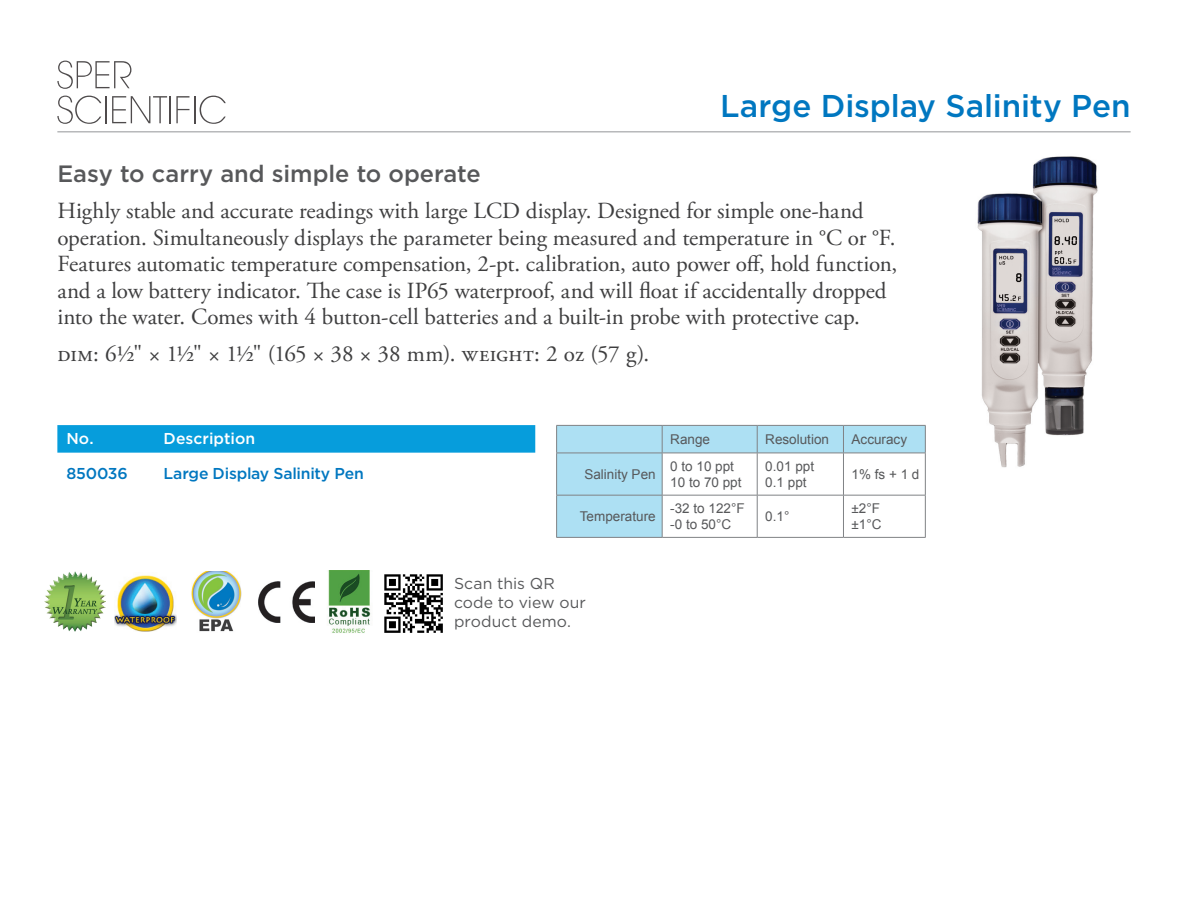
<style>
.page{position:relative;width:1188px;height:918px;background:#fff}
.page>*{position:absolute;margin:0;border:0;box-sizing:border-box;transform-origin:0 0}
.E__Item_Headline_BLU{font:500 31.5px "Gotham";letter-spacing:-.005em;color:#0077c0}
.E__Item_Subhead{font:500 23.7px "Gotham";color:#57585a}
.E__Item_Body_Text{font:23.1px/26.4px "Adobe Garamond Pro";letter-spacing:-.01em;color:#3e3e3f}
.t1{font:15.75px/18.9px "Gotham";letter-spacing:.005em;color:#57585a}
.E__SKU_List_BOLD_BLU{font:500 15.75px "Gotham";letter-spacing:-.015em;color:#0077c0}
.E__SKU_List_BOLD_WHI{font:500 15.75px "Gotham";letter-spacing:.005em;color:#fff}
.t2{font:13.5px "Arial";color:#57585a}
</style>
<div class="page">
<svg style="left:57px;top:61px;width:74px;height:28px"></svg>
<svg style="left:57px;top:96px;width:44px;height:28px"></svg>
<hr style="left:105px;top:96px;width:2px;height:27px;background:#231f20">
<svg style="left:112px;top:96px;width:77px;height:27px"></svg>
<hr style="left:194px;top:96px;width:2px;height:27px;background:#231f20">
<svg style="left:200px;top:96px;width:26px;height:28px"></svg>
<hr style="left:57px;top:132px;width:1074px;height:1px;background:#939598">
<svg style="left:57px;top:425px;width:478px;height:28px"></svg>
<img style="left:977px;top:156px;width:121px;height:312px">
<svg style="left:556px;top:425px;width:370px;height:112px"></svg>
<hr style="left:556px;top:453px;width:106px;height:1px;background:#808285">
<hr style="left:556px;top:453px;width:1px;height:42px;background:#808285">
<hr style="left:662px;top:453px;width:95px;height:1px;background:#808285">
<hr style="left:662px;top:453px;width:1px;height:42px;background:#808285">
<hr style="left:757px;top:453px;width:86px;height:1px;background:#808285">
<hr style="left:757px;top:453px;width:1px;height:42px;background:#808285">
<hr style="left:843px;top:453px;width:83px;height:1px;background:#808285">
<hr style="left:843px;top:453px;width:1px;height:42px;background:#808285">
<hr style="left:925px;top:453px;width:1px;height:42px;background:#808285">
<hr style="left:556px;top:495px;width:106px;height:1px;background:#808285">
<hr style="left:556px;top:495px;width:1px;height:42px;background:#808285">
<hr style="left:662px;top:495px;width:95px;height:1px;background:#808285">
<hr style="left:662px;top:495px;width:1px;height:42px;background:#808285">
<hr style="left:757px;top:495px;width:86px;height:1px;background:#808285">
<hr style="left:757px;top:495px;width:1px;height:42px;background:#808285">
<hr style="left:843px;top:495px;width:83px;height:1px;background:#808285">
<hr style="left:843px;top:495px;width:1px;height:42px;background:#808285">
<hr style="left:925px;top:495px;width:1px;height:42px;background:#808285">
<hr style="left:556px;top:537px;width:106px;height:1px;background:#808285">
<hr style="left:662px;top:537px;width:95px;height:1px;background:#808285">
<hr style="left:757px;top:537px;width:86px;height:1px;background:#808285">
<hr style="left:843px;top:537px;width:83px;height:1px;background:#808285">
<img style="left:114px;top:575px;width:63px;height:57px">
<img style="left:258px;top:582px;width:57px;height:40px">
<img style="left:45px;top:571px;width:60px;height:61px">
<img style="left:384px;top:574px;width:59px;height:59px">
<img style="left:328px;top:570px;width:43px;height:63px">
<img style="left:192px;top:571px;width:50px;height:61px">
<p class="E__Item_Headline_BLU" style="left:720px;top:85px;width:412px">Large Display Salinity Pen</p>
<p class="E__Item_Subhead" style="left:57px;top:158px;width:425px">Easy to carry and simple to operate</p>
<p class="E__Item_Body_Text" style="left:57px;top:199px;width:841px">Highly stable and accurate readings with large LCD display. Designed for simple one-hand operation. Simultaneously displays the parameter being measured and temperature in °C or °F.<br>Features automatic temperature compensation, 2-pt. calibration, auto power off, hold function, and a low battery indicator. The case is IP65 waterproof, and will float if accidentally dropped into the water. Comes with 4 button-cell batteries and a built-in probe with protective cap.</p>
<p class="E__Item_Body_Text" style="left:57px;top:341px;width:594px">dim: 6½" × 1½" × 1½" (165 × 38 × 38 mm). weight: 2 oz (57 g).</p>
<p class="E__SKU_List_BOLD_WHI" style="left:66px;top:428px;width:29px">No.</p>
<p class="E__SKU_List_BOLD_WHI" style="left:164px;top:428px;width:93px">Description</p>
<p class="E__SKU_List_BOLD_BLU" style="left:66px;top:463px;width:63px">850036</p>
<p class="E__SKU_List_BOLD_BLU" style="left:164px;top:463px;width:202px">Large Display Salinity Pen</p>
<p class="t2" style="left:584px;top:465px;width:73px">Salinity Pen</p>
<p class="t2" style="left:580px;top:508px;width:77px">Temperature</p>
<p class="t2" style="left:670px;top:430px;width:41px">Range</p>
<p class="t2" style="left:765px;top:430px;width:65px">Resolution</p>
<p class="t2" style="left:852px;top:430px;width:57px">Accuracy</p>
<p class="t2" style="left:670px;top:457px;width:65px">0 to 10 ppt</p>
<p class="t2" style="left:670px;top:473px;width:73px">10 to 70 ppt</p>
<p class="t2" style="left:670px;top:500px;width:76px">-32 to 122°F</p>
<p class="t2" style="left:670px;top:516px;width:62px">-0 to 50°C</p>
<p class="t2" style="left:765px;top:457px;width:50px">0.01 ppt</p>
<p class="t2" style="left:765px;top:473px;width:43px">0.1 ppt</p>
<p class="t2" style="left:765px;top:508px;width:26px">0.1°</p>
<p class="t2" style="left:852px;top:465px;width:69px">1% fs + 1 d</p>
<p class="t2" style="left:852px;top:500px;width:30px">±2°F</p>
<p class="t2" style="left:852px;top:516px;width:32px">±1°C</p>
<p class="t1" style="left:454px;top:574px;width:133px">Scan this QR code to view our product demo.</p>
</div>
